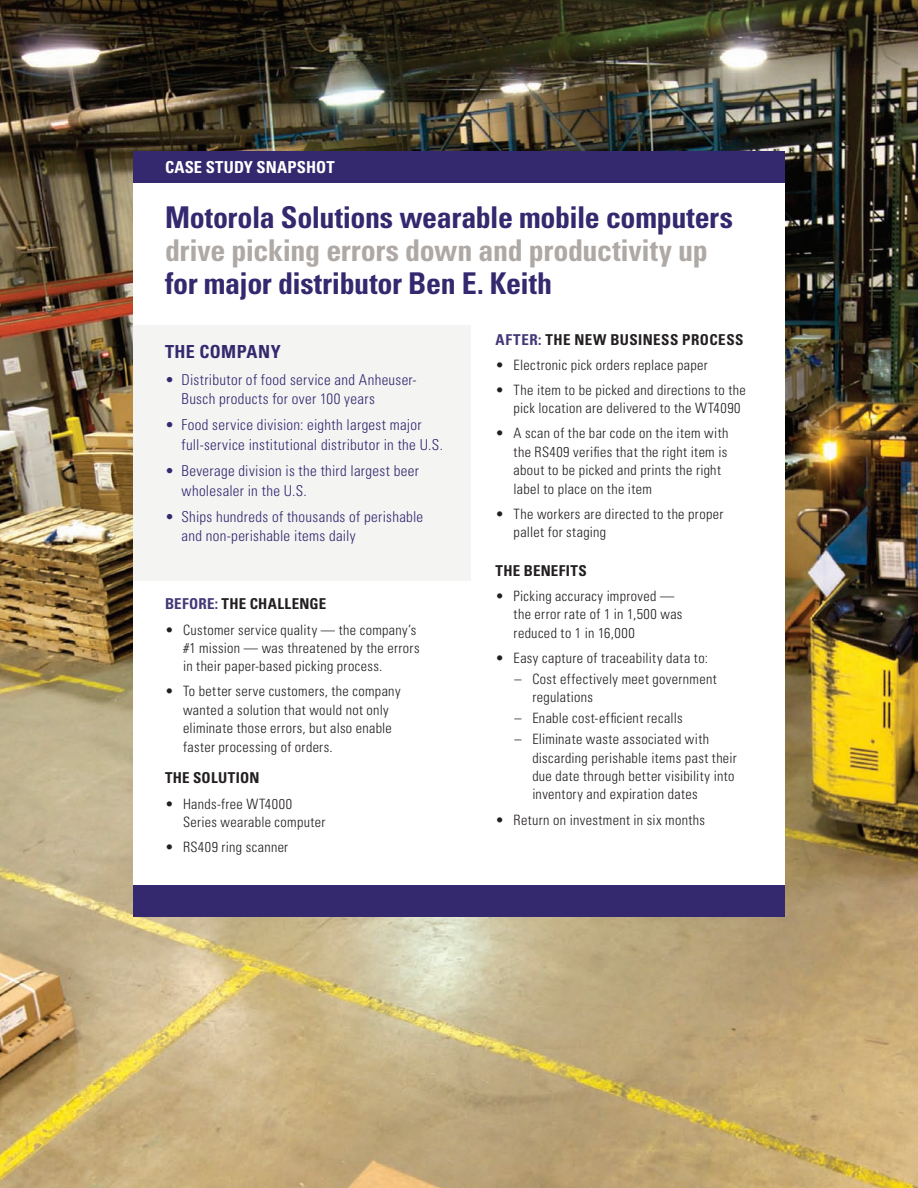
<style>
.page{position:relative;width:918px;height:1188px;background:#fff}
.page>*{position:absolute;margin:0;border:0;box-sizing:border-box;transform-origin:0 0}
.t1{font:700 condensed 30px "Univers";letter-spacing:-.015em;color:#34286f}
.t2{font:700 condensed 30px "Univers";letter-spacing:-.01em;color:#afa9a6}
.t3{font:700 condensed 18px "Univers";letter-spacing:.025em;color:#34286f}
.t4{font:700 condensed 16.5px "Univers";letter-spacing:.005em;color:#fff}
.t5{font:300 condensed 15px/19.5px "Univers";letter-spacing:.02em;color:#34286f}
.t6{font:700 condensed 15px "Univers";letter-spacing:.03em;color:#231f20}
.t7{font:300 condensed 14.25px/18.3px "Univers";letter-spacing:.025em;color:#231f20}
.s1{color:#443877}
</style>
<div class="page">
<img style="left:0;top:0;width:918px;height:1188px">
<div style="left:133px;top:160px;width:651px;height:741px;background:#fff"></div>
<div style="left:133px;top:325px;width:338px;height:255px;background:#f4f4f3"></div>
<div style="left:133px;top:151px;width:651px;height:32px;background:#34286f"></div>
<div style="left:133px;top:886px;width:651px;height:31px;background:#34286f"></div>
<p class="t4" style="left:165px;top:157px;width:168px">Case St udy Snapshot</p>
<h1 class="t1" style="left:165px;top:199px;width:569px">Motorola Solutions wearable mobile computers</h1>
<h1 class="t2" style="left:165px;top:232px;width:544px">drive picking errors down and productivity up</h1>
<h1 class="t1" style="left:165px;top:265px;width:389px">for major distributor Ben E. Keith</h1>
<p class="t3" style="left:165px;top:341px;width:117px">The company</p>
<p class="t5" style="left:182px;top:369px;width:237px;text-indent:-16px">• Distributor of food service and Anheuser-<br>Busch products for over 100 years</p>
<p class="t5" style="left:182px;top:415px;width:263px;text-indent:-16px">• Food service division: eighth largest major full-service institutional distributor in the U.S.</p>
<p class="t5" style="left:182px;top:461px;width:239px;text-indent:-16px">• Beverage division is the third largest beer wholesaler in the U.S.</p>
<p class="t5" style="left:182px;top:507px;width:243px;text-indent:-16px">• Ships hundreds of thousands of perishable and non-perishable items daily</p>
<p class="t6" style="left:165px;top:595px;width:163px"><span class="s1">Before:</span> the challenge</p>
<p class="t7" style="left:183px;top:620px;width:238px;text-indent:-18px">• Customer service quality — the company’s #1 mission — was threatened by the errors in their paper-based picking process.</p>
<p class="t7" style="left:183px;top:682px;width:219px;text-indent:-18px">• To better serve customers, the company wanted a solution that would not only eliminate those errors, but also enable faster processing of orders.</p>
<p class="t6" style="left:165px;top:769px;width:96px">The Solution</p>
<p class="t7" style="left:183px;top:794px;width:144px;text-indent:-18px">• Hands-free WT4000<br>Series wearable computer</p>
<p class="t7" style="left:165px;top:838px;width:125px">• RS409 ring scanner</p>
<p class="t6" style="left:496px;top:330px;width:127px"><span class="s1">After:</span> the NE W BUSINESS</p>
<p class="t6" style="left:682px;top:330px;width:63px">process</p>
<p class="t7" style="left:496px;top:355px;width:214px">• Electronic pick orders replace paper</p>
<p class="t7" style="left:514px;top:381px;width:234px;text-indent:-18px">• The item to be picked and directions to the pick location are delivered to the WT4090</p>
<p class="t7" style="left:514px;top:424px;width:216px;text-indent:-18px">• A scan of the bar code on the item with the RS409 verifies that the right item is about to be picked and prints the right label to place on the item</p>
<p class="t7" style="left:514px;top:504px;width:211px;text-indent:-18px">• The workers are directed to the proper pallet for staging</p>
<p class="t6" style="left:496px;top:561px;width:93px">The benefits</p>
<p class="t7" style="left:514px;top:586px;width:170px;text-indent:-18px">• Picking accuracy improved — the error rate of 1 in 1,500 was reduced to 1 in 16,000</p>
<p class="t7" style="left:496px;top:648px;width:214px">• Easy capture of traceability data to:</p>
<p class="t7" style="left:532px;top:669px;width:186px;text-indent:-18px">– Cost effectively meet government regulations</p>
<p class="t7" style="left:514px;top:709px;width:170px">– Enable cost-efficient recalls</p>
<p class="t7" style="left:532px;top:730px;width:206px;text-indent:-18px">– Eliminate waste associated with discarding perishable items past their due date through better visibility into inventory and expiration dates</p>
<p class="t7" style="left:496px;top:810px;width:211px">• Return on investment in six months</p>
</div>
